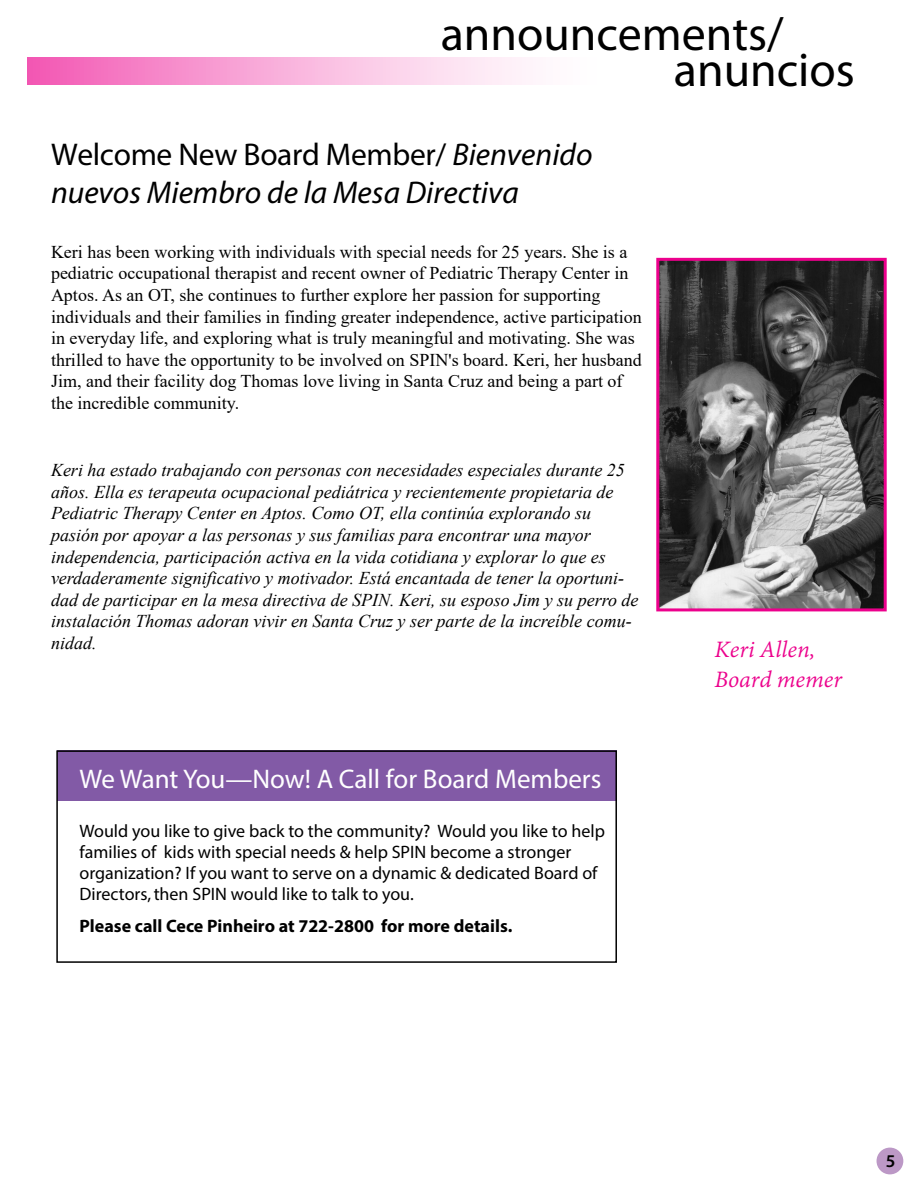
<style>
.page{position:relative;width:918px;height:1188px;background:#fff}
.page>*{position:absolute;margin:0;border:0;box-sizing:border-box;transform-origin:0 0}
.t1{font:48px/36px "Myriad Pro";color:#000}
.t2{font:italic 31.5px/37.8px "Myriad Pro";color:#000}
.t3{font:27px "Myriad Pro";color:#fff}
.t4{font:italic 25.5px/30.6px "Adobe Devanagari";color:#ec008c}
.t5{font:italic 18px/21.6px "Times New Roman";color:#000}
.t6{font:18px/21.6px "Times New Roman";color:#000}
.t7{font:18px/21px "Myriad Pro";color:#000}
.t8{font:700 18px "Myriad Pro";color:#000}
.t9{font:600 18px "Myriad Pro";color:#000}
.s1{font-style:normal}
</style>
<div class="page">
<div style="left:877px;top:1148px;width:26px;height:26px;background:#bc98c6;border-radius:50%"></div>
<div style="left:27px;top:58px;width:663px;height:27px;background:linear-gradient(to right,#f465ba,#fff)"></div>
<img style="left:660px;top:262px;width:223px;height:345px">
<div style="left:656px;top:258px;width:231px;height:353px;border:3px solid #ec008c"></div>
<div style="left:57px;top:751px;width:559px;height:50px;background:#825aa6"></div>
<div style="left:56px;top:750px;width:561px;height:213px;border:2px solid #000"></div>
<h1 class="t1" style="left:674px;top:15px;width:182px;text-indent:-233px">announcements/ anuncios</h1>
<h2 class="t2" style="left:51px;top:135px;width:543px"><span class="s1">Welcome New Board Member/</span> Bienvenido nuevos Miembro de la Mesa Directiva</h2>
<p class="t6" style="left:51px;top:240px;width:592px">Keri has been working with individuals with special needs for 25 years. She is a pediatric occupational therapist and recent owner of Pediatric Therapy Center in Aptos. As an OT, she continues to further explore her passion for supporting individuals and their families in finding greater independence, active participation in everyday life, and exploring what is truly meaningful and motivating. She was thrilled to have the opportunity to be involved on SPIN's board. Keri, her husband Jim, and their facility dog Thomas love living in Santa Cruz and being a part of the incredible community.</p>
<p class="t5" style="left:51px;top:459px;width:589px">Keri ha estado trabajando con personas con necesidades especiales durante 25 años. Ella es terapeuta ocupacional pediátrica y recientemente propietaria de Pediatric Therapy Center en Aptos. Como OT, ella continúa explorando su pasión por apoyar a las personas y sus familias para encontrar una mayor independencia, participación activa en la vida cotidiana y explorar lo que es verdaderamente significativo y motivador. Está encantada de tener la oportuni&shy;dad de participar en la mesa directiva de SPIN. Keri, su esposo Jim y su perro de instalación Thomas adoran vivir en Santa Cruz y ser parte de la increíble comu&shy;nidad.</p>
<h3 class="t3" style="left:80px;top:762px;width:523px">We Want You—Now! A Call for Board Members</h3>
<p class="t7" style="left:80px;top:820px;width:527px">Would you like to give back to the community? Would you like to help families of kids with special needs &amp; help SPIN become a stronger organization? If you want to serve on a dynamic &amp; dedicated Board of Directors, then SPIN would like to talk to you.</p>
<p class="t8" style="left:80px;top:914px;width:434px">Please call Cece Pinheiro at 722-2800 for more details.</p>
<h3 class="t4" style="left:714px;top:636px;width:129px">Keri Allen,<br>Board memer</h3>
<p class="t9" style="left:886px;top:1149px;width:11px">5</p>
</div>
